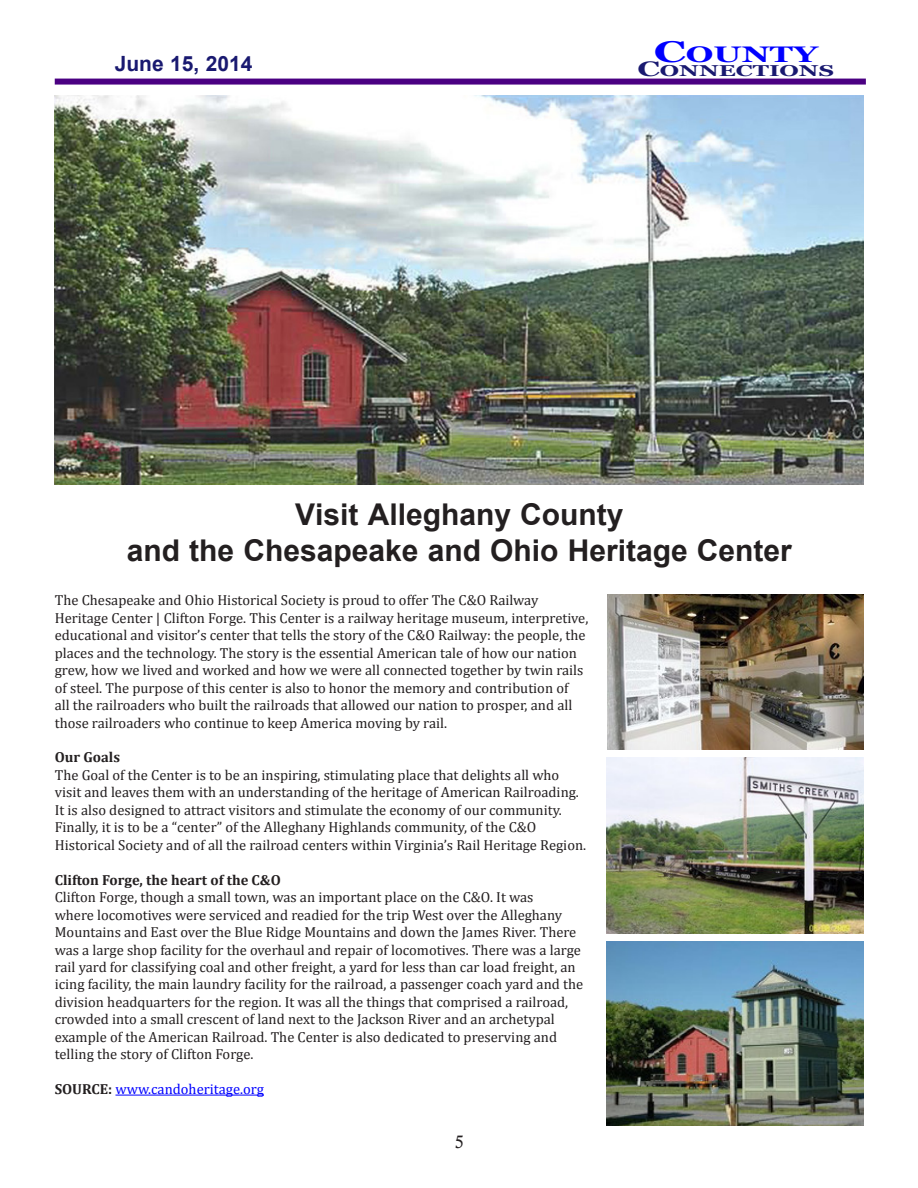
<style>
.page{position:relative;width:918px;height:1188px;background:#fff}
.page>*{position:absolute;margin:0;border:0;box-sizing:border-box;transform-origin:0 0}
.Headline_Type{font:700 30px "Arial";color:#231f20}
.t1{font:700 22.5px "Georgia";color:#00f;scale:1.5 1}
.t2{font:700 21px "Arial";color:#191970}
.t3{font:18px "Calisto";color:#231f20}
.t4{font:700 15.75px "Georgia";color:#191970;scale:1.5 1}
.Calisto_MT_9_w_inden{font:14.55px/17.4px "Cambria";color:#231f20}
.Calisto_MT_9_w_inden-2{font:700 14.55px "Cambria";color:#231f20}
.Calisto_MT_9_w_inden-3{font:14.55px "Cambria";color:#00f}
.s1{font-size:30px}
.s2{font-size:21px}
.s3{font-weight:700;color:#231f20}
</style>
<div class="page">
<div style="left:55px;top:79px;width:811px;height:6px;background:#4b0082"></div>
<img style="left:55px;top:95px;width:809px;height:390px">
<hr style="left:115px;top:1095px;width:149px;height:1px;background:#00f">
<img style="left:607px;top:594px;width:257px;height:156px">
<img style="left:606px;top:757px;width:258px;height:176px">
<img style="left:606px;top:942px;width:258px;height:183px">
<p class="t1" style="left:654px;top:39px;width:111px"><span class="s1">C</span>OUNTY</p>
<p class="t2" style="left:115px;top:50px;width:139px">June 15, 2014</p>
<p class="t4" style="left:637px;top:61px;width:133px"><span class="s2">C</span>ONNECTIONS</p>
<p class="Headline_Type" style="left:295px;top:494px;width:330px">Visit Alleghany County</p>
<p class="Headline_Type" style="left:127px;top:530px;width:667px">and the Chesapeake and Ohio Heritage Center</p>
<p class="Calisto_MT_9_w_inden" style="left:55px;top:592px;width:535px">The Chesapeake and Ohio Historical Society is proud to offer The C&amp;O Railway Heritage Center | Clifton Forge. This Center is a railway heritage museum, interpretive, educational and visitor’s center that tells the story of the C&amp;O Railway: the people, the places and the technology. The story is the essential American tale of how our nation grew, how we lived and worked and how we were all connected together by twin rails of steel. The purpose of this center is also to honor the memory and contribution of<br>all the railroaders who built the railroads that allowed our nation to prosper, and all those railroaders who continue to keep America moving by rail.</p>
<p class="Calisto_MT_9_w_inden-2" style="left:55px;top:747px;width:67px">Our Goals</p>
<p class="Calisto_MT_9_w_inden" style="left:55px;top:766px;width:533px">The Goal of the Center is to be an inspiring, stimulating place that delights all who visit and leaves them with an understanding of the heritage of American Railroading.<br>It is also designed to attract visitors and stimulate the economy of our community.<br>Finally, it is to be a “center” of the Alleghany Highlands community, of the C&amp;O Historical Society and of all the railroad centers within Virginia’s Rail Heritage Region.</p>
<p class="Calisto_MT_9_w_inden-2" style="left:55px;top:869px;width:228px">Clifton Forge, the heart of the C&amp;O</p>
<p class="Calisto_MT_9_w_inden" style="left:55px;top:888px;width:530px">Clifton Forge, though a small town, was an important place on the C&amp;O. It was<br>where locomotives were serviced and readied for the trip West over the Alleghany Mountains and East over the Blue Ridge Mountains and down the James River. There was a large shop facility for the overhaul and repair of locomotives. There was a large rail yard for classifying coal and other freight, a yard for less than car load freight, an icing facility, the main laundry facility for the railroad, a passenger coach yard and the division headquarters for the region. It was all the things that comprised a railroad, crowded into a small crescent of land next to the Jackson River and an archetypal example of the American Railroad. The Center is also dedicated to preserving and telling the story of Clifton Forge.</p>
<p class="Calisto_MT_9_w_inden-3" style="left:55px;top:1081px;width:211px"><span class="s3">SOURCE:</span> www.candoheritage.org</p>
<p class="t3" style="left:455px;top:1132px;width:11px">5</p>
</div>
